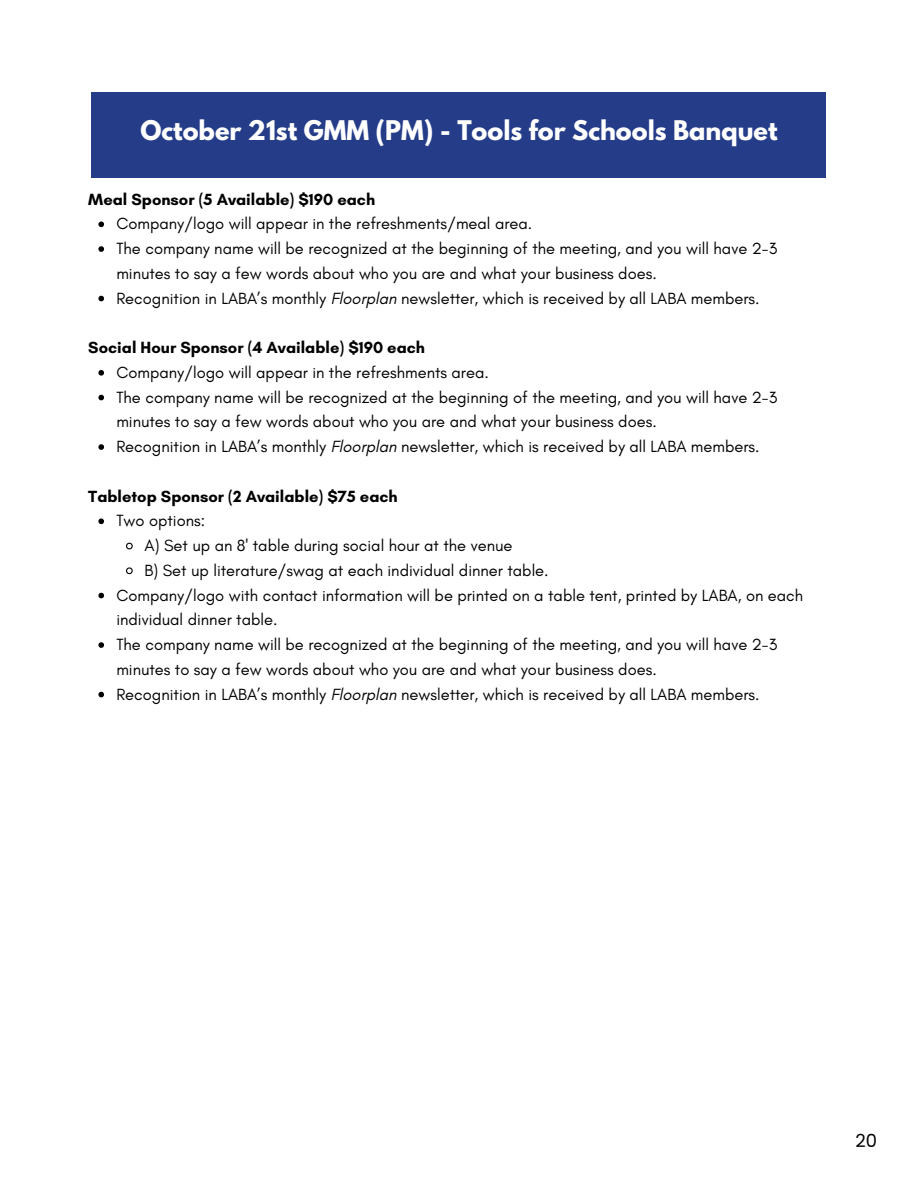
<style>
.page{position:relative;width:918px;height:1188px;background:#fff}
.page>*{position:absolute;margin:0;border:0;box-sizing:border-box;transform-origin:0 0}
.t1{font:700 24px "League Spartan";color:#fff}
.t2{font:18px "Poppins";color:#000}
.t3{font:16.5px/24.8px "Glacial Indifference";color:#000}
.t4{font:700 16.5px "Glacial Indifference";color:#000}
.s1{font-style:italic}
</style>
<div class="page">
<div style="left:92px;top:92px;width:734px;height:85px;background:#253d89"></div>
<svg style="left:98px;top:221px;width:6px;height:6px"></svg>
<svg style="left:98px;top:246px;width:6px;height:6px"></svg>
<svg style="left:98px;top:296px;width:6px;height:5px"></svg>
<svg style="left:98px;top:370px;width:6px;height:6px"></svg>
<svg style="left:98px;top:395px;width:6px;height:5px"></svg>
<svg style="left:98px;top:444px;width:6px;height:6px"></svg>
<svg style="left:98px;top:518px;width:6px;height:6px"></svg>
<svg style="left:126px;top:542px;width:7px;height:8px"></svg>
<svg style="left:126px;top:567px;width:7px;height:8px"></svg>
<svg style="left:98px;top:593px;width:6px;height:5px"></svg>
<svg style="left:98px;top:642px;width:6px;height:6px"></svg>
<svg style="left:98px;top:692px;width:6px;height:5px"></svg>
<h1 class="t1" style="left:140px;top:118px;width:639px">October 21st GMM (PM) - Tools for Schools Banquet</h1>
<h2 class="t4" style="left:88px;top:189px;width:288px">Meal Sponsor (5 Available) $190 each</h2>
<p class="t3" style="left:116px;top:211px;width:418px">Company/logo will appear in the refreshments/meal area.</p>
<p class="t3" style="left:116px;top:236px;width:662px">The company name will be recognized at the beginning of the meeting, and you will have 2-3 minutes to say a few words about who you are and what your business does.</p>
<p class="t3" style="left:116px;top:285px;width:645px">Recognition in LABA’s monthly <span class="s1">Floorplan</span> newsletter, which is received by all LABA members.</p>
<h2 class="t4" style="left:88px;top:337px;width:338px">Social Hour Sponsor (4 Available) $190 each</h2>
<p class="t3" style="left:116px;top:360px;width:374px">Company/logo will appear in the refreshments area.</p>
<p class="t3" style="left:116px;top:384px;width:662px">The company name will be recognized at the beginning of the meeting, and you will have 2-3 minutes to say a few words about who you are and what your business does.</p>
<p class="t3" style="left:116px;top:434px;width:645px">Recognition in LABA’s monthly <span class="s1">Floorplan</span> newsletter, which is received by all LABA members.</p>
<h2 class="t4" style="left:88px;top:486px;width:311px">Tabletop Sponsor (2 Available) $75 each</h2>
<p class="t3" style="left:116px;top:508px;width:90px">Two options:</p>
<p class="t3" style="left:144px;top:533px;width:370px">A) Set up an 8' table during social hour at the venue</p>
<p class="t3" style="left:144px;top:558px;width:406px">B) Set up literature/swag at each individual dinner table.</p>
<p class="t3" style="left:116px;top:582px;width:688px">Company/logo with contact information will be printed on a table tent, printed by LABA, on each individual dinner table.</p>
<p class="t3" style="left:116px;top:632px;width:662px">The company name will be recognized at the beginning of the meeting, and you will have 2-3 minutes to say a few words about who you are and what your business does.</p>
<p class="t3" style="left:116px;top:681px;width:645px">Recognition in LABA’s monthly <span class="s1">Floorplan</span> newsletter, which is received by all LABA members.</p>
<p class="t2" style="left:856px;top:1128px;width:23px">20</p>
</div>
